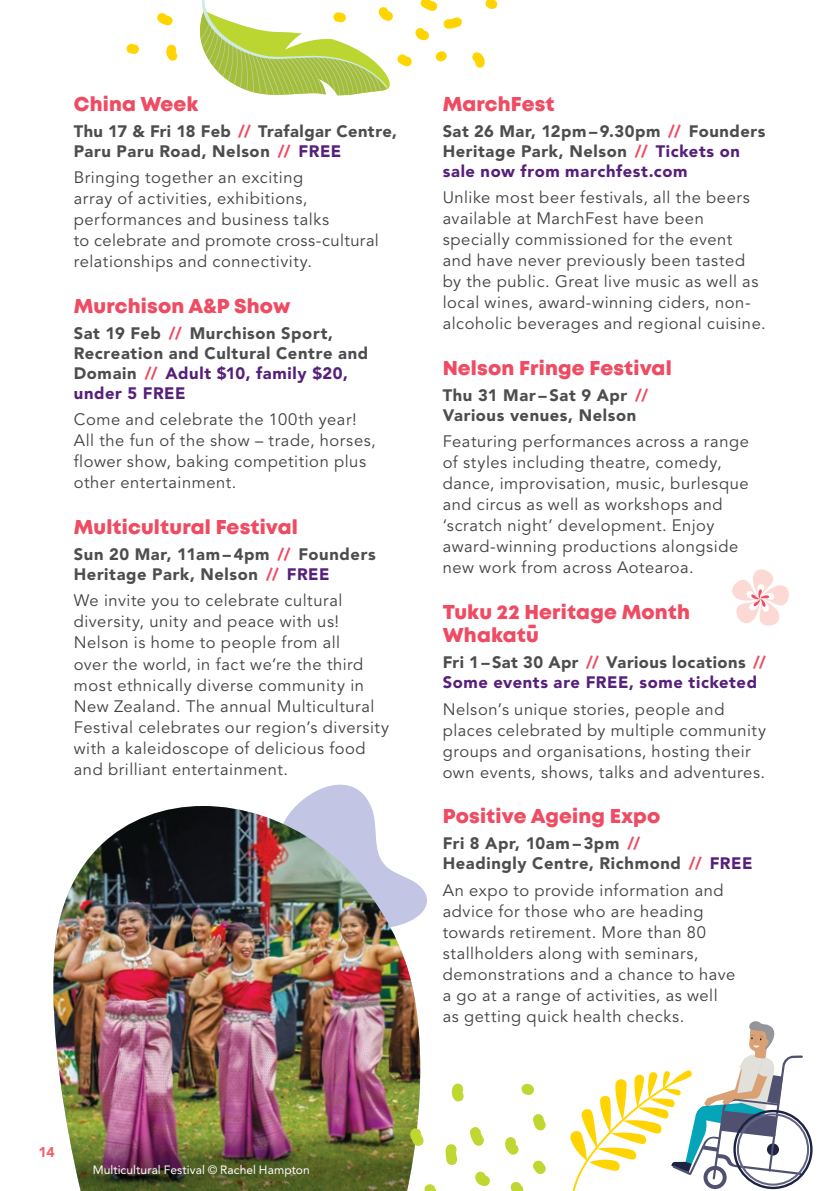
<style>
.page{position:relative;width:840px;height:1191px;background:#fff}
.page>*{position:absolute;margin:0;border:0;box-sizing:border-box;transform-origin:0 0}
.t1{font:20px/23px "Mont Heavy DEMO";letter-spacing:.01em;color:#ef4b62}
.t2{font:16.4px/21px "Avenir";letter-spacing:.035em;color:#414042}
.t3{font:900 16.4px/20px "Avenir";letter-spacing:.035em;color:#4d4d4f}
.t4{font:900 16.4px/20px "Avenir";letter-spacing:.03em;color:#551f7a}
.t5{font:900 14px "Avenir";color:#f1616d}
.t6{font:12px "Avenir";letter-spacing:.005em;color:#fff}
.s1{color:#ef4b62}
.s2{color:#551f7a}
.s3{color:#4d4d4f}
</style>
<div class="page">
<hr style="left:839px;top:0;width:1px;height:1191px;background:#bfd730">
<svg style="left:296px;top:784px;width:141px;height:407px"></svg>
<img style="left:56px;top:806px;width:369px;height:131px">
<img style="left:53px;top:937px;width:372px;height:254px">
<svg style="left:732px;top:569px;width:56px;height:57px"></svg>
<svg style="left:485px;top:0;width:12px;height:9px"></svg>
<svg style="left:157px;top:13px;width:15px;height:13px"></svg>
<svg style="left:126px;top:44px;width:13px;height:10px"></svg>
<svg style="left:166px;top:45px;width:12px;height:16px"></svg>
<svg style="left:200px;top:0;width:262px;height:95px"></svg>
<svg style="left:472px;top:52px;width:12px;height:16px"></svg>
<svg style="left:570px;top:1021px;width:242px;height:170px"></svg>
<svg style="left:451px;top:1083px;width:13px;height:19px"></svg>
<svg style="left:475px;top:1171px;width:14px;height:15px"></svg>
<svg style="left:424px;top:1184px;width:12px;height:7px"></svg>
<svg style="left:410px;top:1127px;width:14px;height:19px"></svg>
<svg style="left:469px;top:1127px;width:15px;height:19px"></svg>
<svg style="left:533px;top:1114px;width:13px;height:17px"></svg>
<svg style="left:521px;top:1083px;width:13px;height:12px"></svg>
<svg style="left:445px;top:1144px;width:12px;height:21px"></svg>
<svg style="left:533px;top:1160px;width:13px;height:14px"></svg>
<svg style="left:505px;top:1137px;width:14px;height:17px"></svg>
<svg style="left:510px;top:1182px;width:13px;height:9px"></svg>
<svg style="left:839px;top:0;width:1px;height:314px"></svg>
<p class="t1" style="left:74px;top:93px;width:126px">China Week</p>
<p class="t3" style="left:74px;top:121px;width:324px">Thu 17 &amp; Fri 18 Feb <span class="s1">//</span> Trafalgar Centre,<br>Paru Paru Road, Nelson <span class="s1">//</span> <span class="s2">FREE</span></p>
<p class="t2" style="left:74px;top:168px;width:306px">Bringing together an exciting<br>array of activities, exhibitions, performances and business talks<br>to celebrate and promote cross-cultural relationships and connectivity.</p>
<p class="t1" style="left:74px;top:295px;width:218px">Murchison A&amp;P Show</p>
<p class="t3" style="left:74px;top:323px;width:296px">Sat 19 Feb <span class="s1">//</span> Murchison Sport,<br>Recreation and Cultural Centre and<br>Domain <span class="s1">//</span> <span class="s2">Adult $10, family $20, under 5 FREE</span></p>
<p class="t2" style="left:74px;top:410px;width:303px">Come and celebrate the 100th year!<br>All the fun of the show – trade, horses, flower show, baking competition plus other entertainment.</p>
<p class="t1" style="left:74px;top:516px;width:225px">Multicultural Festival</p>
<p class="t3" style="left:74px;top:544px;width:303px">Sun 20 Mar, 11am – 4pm <span class="s1">//</span> Founders<br>Heritage Park, Nelson <span class="s1">//</span> <span class="s2">FREE</span></p>
<p class="t2" style="left:74px;top:591px;width:316px">We invite you to celebrate cultural diversity, unity and peace with us!<br>Nelson is home to people from all<br>over the world, in fact we’re the third most ethnically diverse community in New Zealand. The annual Multicultural Festival celebrates our region’s diversity with a kaleidoscope of delicious food and brilliant entertainment.</p>
<p class="t1" style="left:442px;top:93px;width:113px">MarchFest</p>
<p class="t3" style="left:442px;top:121px;width:324px">Sat 26 Mar, 12pm – 9.30pm <span class="s1">//</span> Founders<br>Heritage Park, Nelson <span class="s1">//</span> <span class="s2">Tickets on sale now from marchfest.com</span></p>
<p class="t2" style="left:442px;top:188px;width:324px">Unlike most beer festivals, all the beers available at MarchFest have been specially commissioned for the event<br>and have never previously been tasted by the public. Great live music as well as local wines, award-winning ciders, non&shy;alcoholic beverages and regional cuisine.</p>
<p class="t1" style="left:442px;top:357px;width:230px">Nelson Fringe Festival</p>
<p class="t3" style="left:442px;top:385px;width:207px">Thu 31 Mar – Sat 9 Apr <span class="s1">//<br></span>Various venues, Nelson</p>
<p class="t2" style="left:442px;top:432px;width:307px">Featuring performances across a range of styles including theatre, comedy, dance, improvisation, music, burlesque and circus as well as workshops and ‘scratch night’ development. Enjoy award-winning productions alongside new work from across Aotearoa.</p>
<p class="t1" style="left:442px;top:601px;width:249px">Tuku 22 Heritage Month<br>Whakatu</p>
<p class="t1" style="left:527px;top:614px;width:11px">-</p>
<p class="t4" style="left:442px;top:652px;width:324px"><span class="s3">Fri 1– Sat 30 Apr</span> <span class="s1">//</span> <span class="s3">Various locations</span> <span class="s1">//<br></span>Some events are FREE, some ticketed</p>
<p class="t2" style="left:442px;top:699px;width:325px">Nelson’s unique stories, people and places celebrated by multiple community groups and organisations, hosting their own events, shows, talks and adventures.</p>
<p class="t1" style="left:442px;top:805px;width:219px">Positive Ageing Expo</p>
<p class="t3" style="left:442px;top:833px;width:311px">Fri 8 Apr, 10am – 3pm <span class="s1">//<br></span>Headingly Centre, Richmond <span class="s1">//</span> <span class="s2">FREE</span></p>
<p class="t2" style="left:442px;top:880px;width:294px">An expo to provide information and advice for those who are heading towards retirement. More than 80 stallholders along with seminars, demonstrations and a chance to have a go at a range of activities, as well as getting quick health checks.</p>
<p class="t5" style="left:38px;top:1143px;width:18px">14</p>
<p class="t6" style="left:93px;top:1162px;width:218px">Multicultural Festival © Rachel Hampton</p>
</div>
